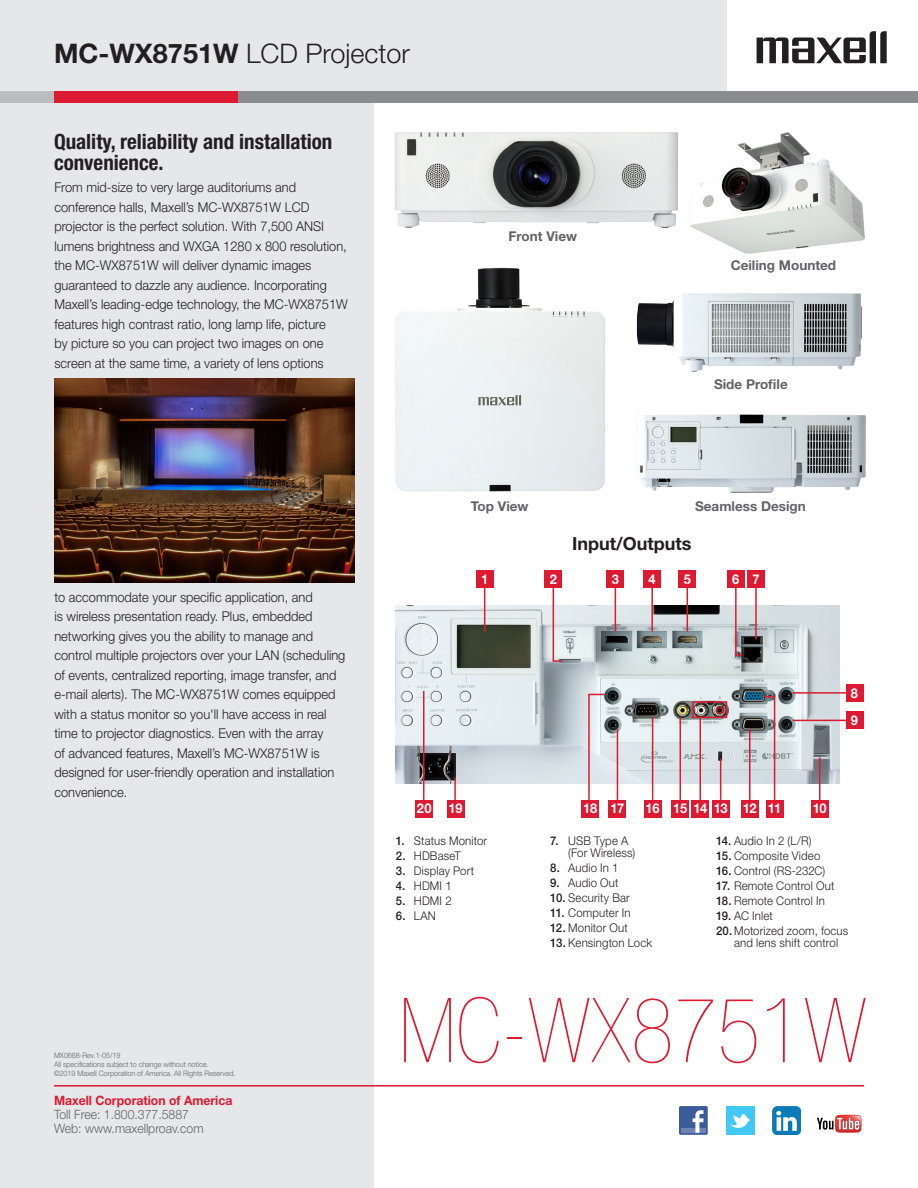
<style>
.page{position:relative;width:918px;height:1188px;background:#fff}
.page>*{position:absolute;margin:0;border:0;box-sizing:border-box;transform-origin:0 0}
.t1{font:200 condensed 90px "Helvetica Neue LT Std";color:#dc1a32}
.t2{font:300 27px "Helvetica Neue LT Std";color:#231f20}
.t3{font:700 condensed 21px/21px "Helvetica Neue LT Std";color:#231f20}
.t4{font:700 18px "Helvetica Neue LT Std";color:#231f20}
.t5{font:300 13.5px/19.5px "Helvetica Neue LT Std";color:#231f20;scale:.95 1}
.t6{font:700 13.5px "Helvetica Neue LT Std";color:#636366}
.t7{font:700 13.5px "Helvetica Neue LT Std";letter-spacing:-.025em;color:#fff;scale:.95 1}
.t8{font:300 12.9px/14.1px "Helvetica Neue LT Std";color:#636366;scale:.95 1}
.t9{font:700 12.9px "Helvetica Neue LT Std";color:#dc1a32;scale:.95 1}
.t10{font:300 12px/12px "Helvetica Neue LT Std";letter-spacing:.015em;color:#231f20;scale:.95 1}
.t11{font:300 7.5px "Helvetica Neue LT Std";color:#636366;scale:.95 1}
.s1{font-weight:700}
.s2{font-weight:500}
</style>
<div class="page">
<div style="left:0;top:94px;width:374px;height:1094px;background:#e6e7e9"></div>
<div style="left:0;top:0;width:726px;height:95px;background:#e6e7e9"></div>
<img style="left:54px;top:379px;width:300px;height:203px">
<img style="left:394px;top:132px;width:284px;height:96px">
<img style="left:636px;top:293px;width:226px;height:79px">
<img style="left:636px;top:414px;width:230px;height:79px">
<hr style="left:54px;top:1085px;width:810px;height:2px;background:#dc1a32">
<div style="left:0;top:91px;width:117px;height:12px;background:#bcbdc0"></div>
<div style="left:54px;top:91px;width:191px;height:12px;background:#dc1a32"></div>
<div style="left:239px;top:91px;width:679px;height:12px;background:#8a8c8f"></div>
<img style="left:396px;top:606px;width:444px;height:177px">
<div style="left:607px;top:570px;width:17px;height:17px;background:#dc1a32"></div>
<div style="left:545px;top:570px;width:17px;height:17px;background:#dc1a32"></div>
<div style="left:476px;top:570px;width:17px;height:17px;background:#dc1a32"></div>
<div style="left:582px;top:800px;width:17px;height:17px;background:#dc1a32"></div>
<div style="left:609px;top:800px;width:17px;height:17px;background:#dc1a32"></div>
<div style="left:644px;top:800px;width:17px;height:17px;background:#dc1a32"></div>
<div style="left:672px;top:800px;width:17px;height:17px;background:#dc1a32"></div>
<div style="left:712px;top:800px;width:17px;height:17px;background:#dc1a32"></div>
<div style="left:692px;top:800px;width:17px;height:17px;background:#dc1a32"></div>
<div style="left:766px;top:800px;width:17px;height:17px;background:#dc1a32"></div>
<div style="left:811px;top:800px;width:17px;height:17px;background:#dc1a32"></div>
<div style="left:741px;top:800px;width:17px;height:17px;background:#dc1a32"></div>
<div style="left:447px;top:800px;width:17px;height:17px;background:#dc1a32"></div>
<div style="left:416px;top:800px;width:17px;height:17px;background:#dc1a32"></div>
<div style="left:644px;top:570px;width:17px;height:17px;background:#dc1a32"></div>
<div style="left:679px;top:570px;width:17px;height:17px;background:#dc1a32"></div>
<div style="left:727px;top:570px;width:17px;height:17px;background:#dc1a32"></div>
<div style="left:747px;top:570px;width:18px;height:17px;background:#dc1a32"></div>
<hr style="left:615px;top:584px;width:1px;height:47px;background:#dc1a32">
<svg style="left:552px;top:587px;width:11px;height:76px"></svg>
<hr style="left:484px;top:584px;width:1px;height:47px;background:#dc1a32">
<svg style="left:587px;top:693px;width:19px;height:107px"></svg>
<hr style="left:617px;top:729px;width:1px;height:71px;background:#dc1a32">
<hr style="left:652px;top:717px;width:1px;height:83px;background:#dc1a32">
<hr style="left:680px;top:717px;width:1px;height:83px;background:#dc1a32">
<hr style="left:720px;top:759px;width:1px;height:41px;background:#dc1a32">
<hr style="left:700px;top:718px;width:1px;height:82px;background:#dc1a32">
<svg style="left:762px;top:695px;width:14px;height:105px"></svg>
<hr style="left:819px;top:757px;width:1px;height:44px;background:#dc1a32">
<hr style="left:749px;top:730px;width:2px;height:70px;background:#dc1a32">
<hr style="left:454px;top:777px;width:2px;height:23px;background:#dc1a32">
<hr style="left:423px;top:691px;width:1px;height:109px;background:#dc1a32">
<hr style="left:651px;top:584px;width:2px;height:48px;background:#dc1a32">
<hr style="left:687px;top:584px;width:1px;height:48px;background:#dc1a32">
<svg style="left:734px;top:587px;width:9px;height:70px"></svg>
<hr style="left:755px;top:587px;width:2px;height:52px;background:#dc1a32">
<div style="left:692px;top:701px;width:35px;height:17px;border:2px solid #dc1a32"></div>
<hr style="left:793px;top:692px;width:64px;height:2px;background:#dc1a32">
<hr style="left:793px;top:720px;width:64px;height:1px;background:#dc1a32">
<div style="left:846px;top:685px;width:17px;height:17px;background:#dc1a32"></div>
<div style="left:846px;top:712px;width:17px;height:17px;background:#dc1a32"></div>
<svg style="left:757px;top:31px;width:130px;height:32px"></svg>
<svg style="left:817px;top:1115px;width:45px;height:18px"></svg>
<div style="left:679px;top:1106px;width:29px;height:29px;background:#3b5b99;border-radius:2px"></div>
<hr style="left:681px;top:1129px;width:25px;height:4px;background:#6d84b3">
<svg style="left:693px;top:1110px;width:11px;height:23px"></svg>
<svg style="left:772px;top:1106px;width:29px;height:29px"></svg>
<div style="left:726px;top:1106px;width:29px;height:29px;background:#42c8f4"></div>
<svg style="left:730px;top:1114px;width:20px;height:14px"></svg>
<img style="left:395px;top:267px;width:211px;height:225px">
<img style="left:690px;top:132px;width:175px;height:122px">
<p class="t2" style="left:54px;top:37px;width:358px"><span class="s1">MC-WX8751W</span> LCD Projector</p>
<p class="t3" style="left:54px;top:130px;width:280px">Quality, reliability and installation convenience.</p>
<p class="t5" style="left:54px;top:177px;width:310px">From mid-size to very large auditoriums and conference halls, Maxell’s MC-WX8751W LCD projector is the perfect solution. With 7,500 ANSI lumens brightness and WXGA 1280 x 800 resolution, the MC-WX8751W will deliver dynamic images guaranteed to dazzle any audience. Incorporating Maxell’s leading-edge technology, the MC-WX8751W features high contrast ratio, long lamp life, picture<br>by picture so you can project two images on one screen at the same time, a variety of lens options</p>
<p class="t6" style="left:509px;top:228px;width:70px">Front View</p>
<p class="t6" style="left:731px;top:257px;width:107px">Ceiling Mounted</p>
<p class="t6" style="left:714px;top:376px;width:75px">Side Profile</p>
<p class="t5" style="left:54px;top:587px;width:308px">to accommodate your specific application, and<br>is wireless presentation ready. Plus, embedded networking gives you the ability to manage and control multiple projectors over your LAN (scheduling of events, centralized reporting, image transfer, and e-mail alerts). The MC-WX8751W comes equipped with a status monitor so you'll have access in real time to projector diagnostics. Even with the array<br>of advanced features, Maxell’s MC-WX8751W is designed for user-friendly operation and installation convenience.</p>
<p class="t6" style="left:471px;top:498px;width:59px">Top View</p>
<p class="t6" style="left:695px;top:498px;width:112px">Seamless Design</p>
<p class="t4" style="left:572px;top:532px;width:121px">Input/Outputs</p>
<p class="t7" style="left:481px;top:571px;width:9px">1</p>
<p class="t7" style="left:550px;top:571px;width:9px">2</p>
<p class="t7" style="left:612px;top:571px;width:9px">3</p>
<p class="t7" style="left:649px;top:571px;width:9px">4</p>
<p class="t7" style="left:684px;top:571px;width:9px">5</p>
<p class="t7" style="left:732px;top:571px;width:9px">6</p>
<p class="t7" style="left:752px;top:571px;width:9px">7</p>
<p class="t7" style="left:851px;top:685px;width:9px">8</p>
<p class="t7" style="left:851px;top:712px;width:9px">9</p>
<p class="t7" style="left:417px;top:800px;width:17px">20</p>
<p class="t7" style="left:449px;top:800px;width:16px">19</p>
<p class="t7" style="left:583px;top:800px;width:16px">18</p>
<p class="t7" style="left:611px;top:800px;width:16px">17</p>
<p class="t7" style="left:646px;top:800px;width:16px">16</p>
<p class="t7" style="left:673px;top:800px;width:16px">15</p>
<p class="t7" style="left:693px;top:800px;width:16px">14</p>
<p class="t7" style="left:714px;top:800px;width:16px">13</p>
<p class="t7" style="left:743px;top:800px;width:16px">12</p>
<p class="t7" style="left:768px;top:800px;width:16px">11</p>
<p class="t7" style="left:813px;top:800px;width:16px">10</p>
<p class="t11" style="left:54px;top:1051px;width:72px">MX0668-Rev.1-05/19</p>
<p class="t11" style="left:54px;top:1060px;width:164px">All specifications subject to change without notice.</p>
<p class="t11" style="left:54px;top:1069px;width:193px">©2019 Maxell Corporation of America. All Rights Reserved.</p>
<p class="t9" style="left:54px;top:1093px;width:189px">Maxell Corporation of America</p>
<p class="t8" style="left:54px;top:1107px;width:159px">Toll Free: 1.800.377.5887<br>Web: www.maxellproav.com</p>
<p class="t10" style="left:396px;top:834px;width:98px"><span class="s2">1.</span> Status Monitor</p>
<p class="t10" style="left:396px;top:849px;width:70px"><span class="s2">2.</span> HDBaseT</p>
<p class="t10" style="left:396px;top:864px;width:84px"><span class="s2">3.</span> Display Port</p>
<p class="t10" style="left:396px;top:879px;width:60px"><span class="s2">4.</span> HDMI 1</p>
<p class="t10" style="left:396px;top:894px;width:60px"><span class="s2">5.</span> HDMI 2</p>
<p class="t10" style="left:396px;top:909px;width:44px"><span class="s2">6.</span> LAN</p>
<p class="t10" style="left:568px;top:835px;width:72px;text-indent:-18px"><span class="s2">7.</span> USB Type A (For Wireless)</p>
<p class="t10" style="left:550px;top:862px;width:73px"><span class="s2">8.</span> Audio In 1</p>
<p class="t10" style="left:550px;top:877px;width:73px"><span class="s2">9.</span> Audio Out</p>
<p class="t10" style="left:550px;top:892px;width:85px"><span class="s2">10.</span> Security Bar</p>
<p class="t10" style="left:550px;top:907px;width:86px"><span class="s2">11.</span> Computer In</p>
<p class="t10" style="left:550px;top:922px;width:83px"><span class="s2">12.</span> Monitor Out</p>
<p class="t10" style="left:550px;top:937px;width:109px"><span class="s2">13.</span> Kensington Lock</p>
<p class="t10" style="left:716px;top:834px;width:102px"><span class="s2">14.</span> Audio In 2 (L/R)</p>
<p class="t10" style="left:716px;top:849px;width:111px"><span class="s2">15.</span> Composite Video</p>
<p class="t10" style="left:716px;top:864px;width:117px"><span class="s2">16.</span> Control (RS-232C)</p>
<p class="t10" style="left:716px;top:879px;width:126px"><span class="s2">17.</span> Remote Control Out</p>
<p class="t10" style="left:716px;top:894px;width:116px"><span class="s2">18.</span> Remote Control In</p>
<p class="t10" style="left:716px;top:909px;width:61px"><span class="s2">19.</span> AC Inlet</p>
<p class="t10" style="left:734px;top:924px;width:122px;text-indent:-18px"><span class="s2">20.</span> Motorized zoom, focus and lens shift control</p>
<p class="t1" style="left:399px;top:981px;width:469px">MC-WX8751W</p>
</div>
